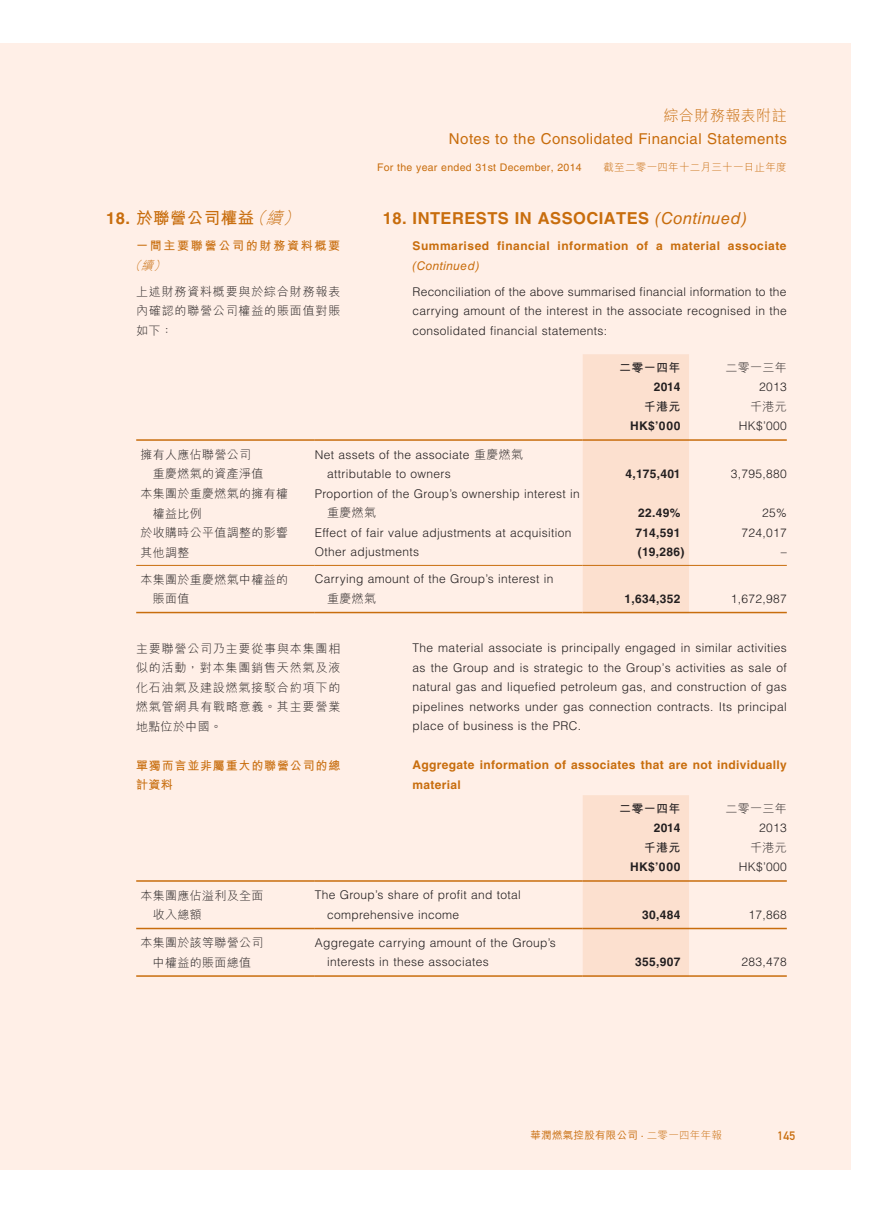
<style>
.page{position:relative;width:893px;height:1212px;background:#fff}
.page>*{position:absolute;margin:0;border:0;box-sizing:border-box;transform-origin:0 0}
.t1{font:700 16.5px "Helvetica LT Std";letter-spacing:.03em;color:#c86d0d}
.t2{font:700 16.5px "M Hei HK";letter-spacing:.03em;color:#c86d0d}
.t3{font:15px "Helvetica LT Std";letter-spacing:.03em;color:#c86d0d}
.t4{font:300 15px "M Hei HK";letter-spacing:.03em;color:#c86d0d}
.t5{font:300 12px/19.5px "Helvetica LT Std";letter-spacing:.03em;color:#231f20}
.t6{font:300 12px/19.5px "M Hei HK";letter-spacing:.03em;color:#231f20}
.t7{font:700 12px/19.5px "Helvetica LT Std";letter-spacing:.03em;color:#c86d0d}
.t8{font:700 12px "Helvetica LT Std";letter-spacing:.03em;color:#231f20}
.t9{font:700 12px/19.5px "M Hei HK";letter-spacing:.07em;color:#c86d0d}
.t10{font:700 12px "M Hei HK";letter-spacing:.03em;color:#231f20}
.t11{font:700 12px "M Hei HK";letter-spacing:.145em;color:#c86d0d}
.t12{font:italic 12px "Helvetica LT Std";letter-spacing:.03em;color:#c86d0d}
.t13{font:12px "DIN Mittelschrift Std";color:#c86d0d}
.t14{font:italic 300 12px "M Hei HK";color:#c86d0d}
.t15{font:10.5px "Helvetica LT Std";letter-spacing:.03em;color:#c86d0d}
.t16{font:500 10.5px "M Hei HK";letter-spacing:.03em;color:#c86d0d}
.t17{font:300 10.5px "M Hei HK";letter-spacing:.03em;color:#c86d0d}
.s1{font-family:"Helvetica LT Std"}
.s2{font-weight:300;font-style:italic}
.s3{font-weight:400;font-style:italic}
.s4{font-family:"M Hei HK"}
.s5{font-family:"Helvetica LT Std";font-weight:400}
.s6{font-weight:300}
</style>
<div class="page">
<div style="left:0;top:43px;width:850px;height:1126px;background:#ffefe7"></div>
<div style="left:583px;top:354px;width:106px;height:258px;background:#fce0cf"></div>
<hr style="left:136px;top:439px;width:179px;height:2px;background:#c86d0d">
<hr style="left:315px;top:439px;width:268px;height:2px;background:#c86d0d">
<hr style="left:583px;top:439px;width:106px;height:2px;background:#c86d0d">
<hr style="left:689px;top:439px;width:98px;height:2px;background:#c86d0d">
<hr style="left:136px;top:565px;width:179px;height:1px;background:#c86d0d">
<hr style="left:315px;top:565px;width:268px;height:1px;background:#c86d0d">
<hr style="left:583px;top:565px;width:106px;height:1px;background:#c86d0d">
<hr style="left:689px;top:565px;width:98px;height:1px;background:#c86d0d">
<hr style="left:136px;top:612px;width:179px;height:1px;background:#c86d0d">
<hr style="left:315px;top:612px;width:268px;height:1px;background:#c86d0d">
<hr style="left:583px;top:612px;width:106px;height:1px;background:#c86d0d">
<hr style="left:689px;top:612px;width:98px;height:1px;background:#c86d0d">
<div style="left:583px;top:795px;width:106px;height:180px;background:#fce0cf"></div>
<hr style="left:136px;top:880px;width:179px;height:2px;background:#c86d0d">
<hr style="left:315px;top:880px;width:268px;height:2px;background:#c86d0d">
<hr style="left:583px;top:880px;width:106px;height:2px;background:#c86d0d">
<hr style="left:689px;top:880px;width:98px;height:2px;background:#c86d0d">
<hr style="left:136px;top:928px;width:179px;height:1px;background:#c86d0d">
<hr style="left:315px;top:928px;width:268px;height:1px;background:#c86d0d">
<hr style="left:583px;top:928px;width:106px;height:1px;background:#c86d0d">
<hr style="left:689px;top:928px;width:98px;height:1px;background:#c86d0d">
<hr style="left:136px;top:975px;width:179px;height:2px;background:#c86d0d">
<hr style="left:315px;top:975px;width:268px;height:2px;background:#c86d0d">
<hr style="left:583px;top:975px;width:106px;height:2px;background:#c86d0d">
<hr style="left:689px;top:975px;width:98px;height:2px;background:#c86d0d">
<h1 class="t2" style="left:106px;top:206px;width:200px"><span class="s1">18.</span> 於聯營公司權益<span class="s2">（續）</span></h1>
<p class="t11" style="left:136px;top:237px;width:206px">一間主要聯營公司的財務資料概要</p>
<p class="t14" style="left:129px;top:257px;width:42px">（續）</p>
<p class="t6" style="left:136px;top:281px;width:206px;text-align:justify">上述財務資料概要與於綜合財務報表內確認的聯營公司權益的賬面值對賬如下：</p>
<p class="t4" style="left:664px;top:105px;width:124px">綜合財務報表附註</p>
<p class="t3" style="left:449px;top:130px;width:339px">Notes to the Consolidated Financial Statements</p>
<p class="t15" style="left:377px;top:161px;width:206px">For the year ended 31st December, 2014</p>
<p class="t17" style="left:603px;top:160px;width:185px">截至二零一四年十二月三十一日止年度</p>
<h1 class="t1" style="left:383px;top:209px;width:70px">18. INTERE</h1>
<h1 class="t1" style="left:476px;top:209px;width:273px">STS IN ASSOCIATES <span class="s3">(Continued)</span></h1>
<p class="t7" style="left:413px;top:236px;width:375px">Summarised financial information of a material associate</p>
<p class="t12" style="left:413px;top:259px;width:68px">(Continued)</p>
<p class="t5" style="left:413px;top:282px;width:376px;text-align:justify">Reconciliation of the above summarised financial information to the carrying amount of the interest in the associate recognised in the consolidated financial statements:</p>
<p class="t10" style="left:619px;top:359px;width:63px">二零一四年</p>
<p class="t6" style="left:725px;top:358px;width:63px">二零一三年</p>
<p class="t8" style="left:654px;top:380px;width:28px">2014</p>
<p class="t5" style="left:759px;top:377px;width:29px">2013</p>
<p class="t10" style="left:644px;top:398px;width:38px">千港元</p>
<p class="t6" style="left:750px;top:397px;width:38px">千港元</p>
<p class="t8" style="left:630px;top:419px;width:52px">HK$’000</p>
<p class="t5" style="left:739px;top:416px;width:50px">HK$’000</p>
<p class="t6" style="left:153px;top:444px;width:112px;text-indent:-12px">擁有人應佔聯營公司重慶燃氣的資產淨值</p>
<p class="t5" style="left:327px;top:445px;width:197px;text-indent:-12px">Net assets of the associate <span class="s4">重慶燃氣</span>attributable to owners</p>
<p class="t8" style="left:625px;top:467px;width:56px">4,175,401</p>
<p class="t5" style="left:731px;top:464px;width:58px">3,795,880</p>
<p class="t6" style="left:153px;top:484px;width:137px;text-indent:-12px">本集團於重慶燃氣的擁有權權益比例</p>
<p class="t5" style="left:315px;top:484px;width:266px">Proportion of the Group’s ownership interest in</p>
<p class="t6" style="left:327px;top:503px;width:51px">重慶燃氣</p>
<p class="t8" style="left:638px;top:506px;width:44px">22.49%</p>
<p class="t5" style="left:762px;top:503px;width:26px">25%</p>
<p class="t6" style="left:140px;top:523px;width:149px">於收購時公平值調整的影響</p>
<p class="t5" style="left:315px;top:523px;width:258px">Effect of fair value adjustments at acquisition</p>
<p class="t8" style="left:636px;top:525px;width:46px">714,591</p>
<p class="t5" style="left:741px;top:523px;width:47px">724,017</p>
<p class="t6" style="left:140px;top:542px;width:51px">其他調整</p>
<p class="t5" style="left:315px;top:542px;width:106px">Other adjustments</p>
<p class="t8" style="left:638px;top:545px;width:48px">(19,286)</p>
<p class="t5" style="left:781px;top:542px;width:7px">–</p>
<p class="t6" style="left:153px;top:569px;width:137px;text-indent:-12px">本集團於重慶燃氣中權益的賬面值</p>
<p class="t5" style="left:315px;top:569px;width:240px">Carrying amount of the Group’s interest in</p>
<p class="t6" style="left:327px;top:588px;width:51px">重慶燃氣</p>
<p class="t8" style="left:624px;top:591px;width:58px">1,634,352</p>
<p class="t5" style="left:731px;top:589px;width:58px">1,672,987</p>
<p class="t5" style="left:413px;top:638px;width:376px;text-align:justify">The material associate is principally engaged in similar activities as the Group and is strategic to the Group’s activities as sale of natural gas and liquefied petroleum gas, and construction of gas pipelines networks under gas connection contracts. Its principal place of business is the PRC.</p>
<p class="t7" style="left:413px;top:755px;width:376px">Aggregate information of associates that are not individually material</p>
<p class="t10" style="left:619px;top:800px;width:63px">二零一四年</p>
<p class="t6" style="left:725px;top:798px;width:63px">二零一三年</p>
<p class="t8" style="left:654px;top:821px;width:28px">2014</p>
<p class="t5" style="left:759px;top:818px;width:29px">2013</p>
<p class="t10" style="left:644px;top:839px;width:38px">千港元</p>
<p class="t6" style="left:750px;top:837px;width:38px">千港元</p>
<p class="t8" style="left:630px;top:860px;width:52px">HK$’000</p>
<p class="t5" style="left:739px;top:857px;width:50px">HK$’000</p>
<p class="t6" style="left:136px;top:638px;width:206px;text-align:justify">主要聯營公司乃主要從事與本集團相似的活動，對本集團銷售天然氣及液化石油氣及建設燃氣接駁合約項下的燃氣管網具有戰略意義。其主要營業地點位於中國。</p>
<p class="t9" style="left:136px;top:755px;width:206px">單獨而言並非屬重大的聯營公司的總計資料</p>
<p class="t6" style="left:153px;top:885px;width:112px;text-indent:-12px">本集團應佔溢利及全面收入總額</p>
<p class="t5" style="left:327px;top:885px;width:195px;text-indent:-12px">The Group’s share of profit and total comprehensive income</p>
<p class="t6" style="left:140px;top:932px;width:125px;text-align:center">本集團於該等聯營公司中權益的賬面總值</p>
<p class="t5" style="left:327px;top:932px;width:230px;text-indent:-12px">Aggregate carrying amount of the Group’s interests in these associates</p>
<p class="t8" style="left:642px;top:907px;width:40px">30,484</p>
<p class="t5" style="left:748px;top:904px;width:40px">17,868</p>
<p class="t8" style="left:635px;top:955px;width:47px">355,907</p>
<p class="t5" style="left:741px;top:952px;width:47px">283,478</p>
<p class="t16" style="left:530px;top:1127px;width:193px">華潤燃氣控股有限公司 <span class="s5">·</span> <span class="s6">二零一四年年報</span></p>
<p class="t13" style="left:777px;top:1128px;width:19px">145</p>
</div>
